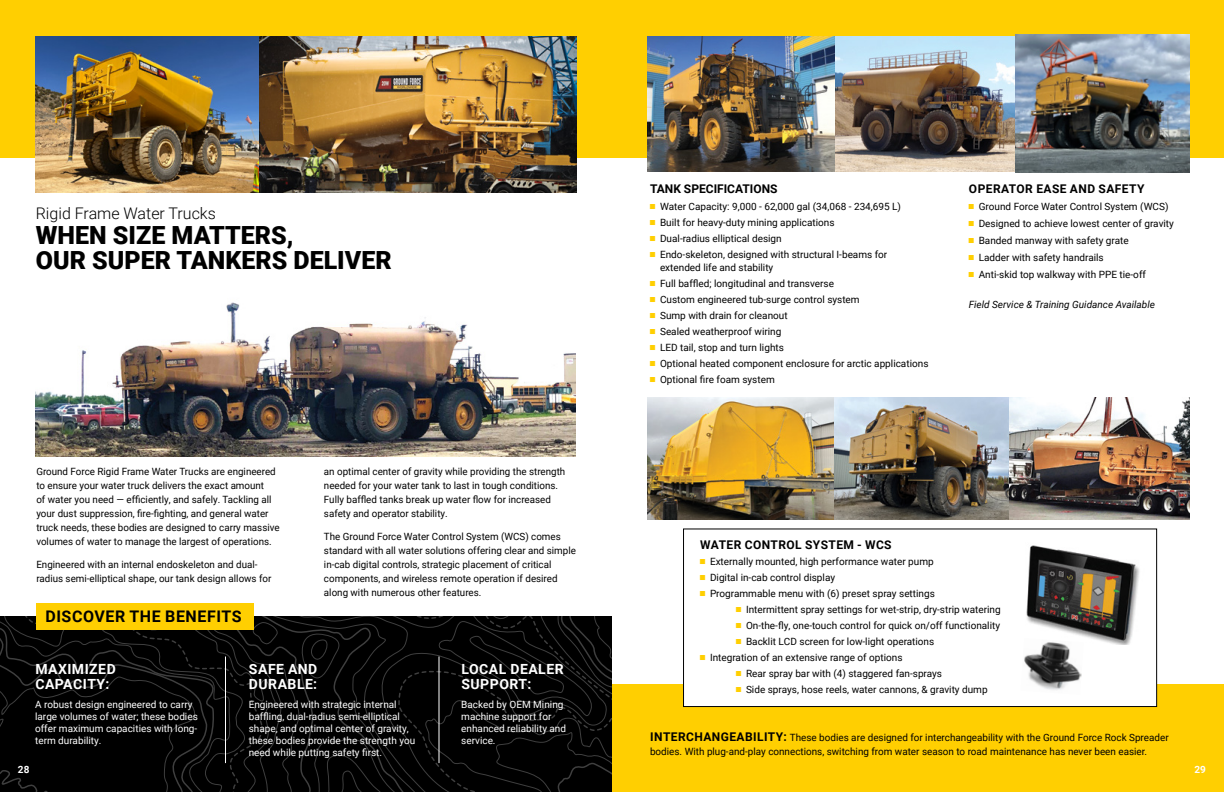
<style>
.page{position:relative;width:1224px;height:792px;background:#fff}
.page>*{position:absolute;margin:0;border:0;box-sizing:border-box;transform-origin:0 0}
.t1{font:900 25px/25px "Roboto";color:#000}
.t2{font:300 16px "Roboto";color:#000}
.t3{font:700 16px "Roboto";letter-spacing:.035em;color:#000}
.t4{font:700 14px/15px "Roboto";letter-spacing:.035em;color:#fff}
.t5{font:700 12px "Roboto";letter-spacing:.035em;color:#000}
.t6{font:700 12px "Roboto";color:#000}
.t7{font:10px/14px "Roboto";color:#000}
.t8{font:10px/12px "Roboto";color:#fff}
.t9{font:italic 10px "Roboto";color:#000}
.t10{font:700 10px "Roboto";color:#fff}
.s1{font-weight:700;font-size:12px}
</style>
<div class="page">
<div style="left:0;top:0;width:1224px;height:158px;background:#ffcf01"></div>
<svg style="left:0;top:616px;width:18px;height:176px;background:#050505"></svg>
<svg style="left:18px;top:616px;width:12px;height:176px;background:#030303"></svg>
<svg style="left:598px;top:616px;width:14px;height:176px;background:#060606"></svg>
<svg style="left:30px;top:616px;width:568px;height:176px;background:#040404"></svg>
<svg style="left:196px;top:616px;width:372px;height:176px;background:#040404"></svg>
<svg style="left:217px;top:616px;width:203px;height:176px;background:#050505"></svg>
<div style="left:36px;top:603px;width:217px;height:27px;background:#ffcf01"></div>
<img style="left:36px;top:36px;width:223px;height:156px">
<img style="left:36px;top:302px;width:540px;height:155px">
<img style="left:259px;top:36px;width:317px;height:156px">
<img style="left:648px;top:398px;width:541px;height:122px">
<div style="left:612px;top:685px;width:612px;height:107px;background:#ffcf01"></div>
<img style="left:648px;top:35px;width:541px;height:138px">
<div style="left:684px;top:529px;width:473px;height:178px;background:#fff"></div>
<div style="left:683px;top:528px;width:474px;height:179px;border:1px solid #000"></div>
<img style="left:1026px;top:545px;width:114px;height:99px">
<img style="left:1024px;top:638px;width:60px;height:52px">
<hr style="left:225px;top:656px;width:1px;height:107px;background:#fff">
<hr style="left:438px;top:656px;width:2px;height:107px;background:#fff">
<h2 class="t2" style="left:36px;top:202px;width:182px">Rigid Frame Water Trucks</h2>
<h1 class="t1" style="left:36px;top:221px;width:357px">WHEN SIZE MATTERS,<br>OUR SUPER TANKERS DELIVER</h1>
<p class="t7" style="left:36px;top:464px;width:245px">Ground Force Rigid Frame Water Trucks are engineered to ensure your water truck delivers the exact amount<br>of water you need — efficiently, and safely. Tackling all your dust suppression, fire-fighting, and general water truck needs, these bodies are designed to carry massive volumes of water to manage the largest of operations.</p>
<p class="t7" style="left:36px;top:557px;width:237px">Engineered with an internal endoskeleton and dual&shy;radius semi-elliptical shape, our tank design allows for</p>
<h2 class="t3" style="left:45px;top:605px;width:198px">DISCOVER THE BENEFITS</h2>
<p class="t7" style="left:324px;top:464px;width:243px">an optimal center of gravity while providing the strength needed for your water tank to last in tough conditions.<br>Fully baffled tanks break up water flow for increased safety and operator stability.</p>
<p class="t7" style="left:324px;top:529px;width:253px">The Ground Force Water Control System (WCS) comes standard with all water solutions offering clear and simple in-cab digital controls, strategic placement of critical components, and wireless remote operation if desired along with numerous other features.</p>
<h3 class="t4" style="left:35px;top:661px;width:82px">MAXIMIZED<br>CAPACITY:</h3>
<h3 class="t4" style="left:249px;top:661px;width:70px">SAFE AND<br>DURABLE:</h3>
<h3 class="t4" style="left:462px;top:661px;width:104px">LOCAL DEALER<br>SUPPORT:</h3>
<p class="t8" style="left:35px;top:698px;width:164px">A robust design engineered to carry large volumes of water; these bodies offer maximum capacities with long&shy;term durability.</p>
<p class="t8" style="left:249px;top:698px;width:168px">Engineered with strategic internal baffling, dual-radius semi-elliptical shape, and optimal center of gravity, these bodies provide the strength you need while putting safety first.</p>
<p class="t8" style="left:461px;top:698px;width:106px">Backed by OEM Mining machine support for enhanced reliability and service.</p>
<p class="t6" style="left:650px;top:181px;width:129px">TANK SPECIFICATIONS</p>
<p class="t7" style="left:660px;top:198px;width:243px;line-height:16px">Water Capacity: 9,000 - 62,000 gal (34,068 - 234,695 L)<br>Built for heavy-duty mining applications<br>Dual-radius elliptical design<br>Endo-skeleton, designed with structural I-beams for</p>
<p class="t7" style="left:660px;top:259px;width:270px;line-height:16px">extended life and stability<br>Full baffled; longitudinal and transverse<br>Custom engineered tub-surge control system<br>Sump with drain for cleanout<br>Sealed weatherproof wiring<br>LED tail, stop and turn lights<br>Optional heated component enclosure for arctic applications Optional fire foam system</p>
<p class="t5" style="left:969px;top:181px;width:177px">OPERATOR EASE AND SAFETY</p>
<p class="t7" style="left:979px;top:198px;width:197px;line-height:17px">Ground Force Water Control System (WCS)<br>Designed to achieve lowest center of gravity Banded manway with safety grate<br>Ladder with safety handrails<br>Anti-skid top walkway with PPE tie-off</p>
<p class="t9" style="left:969px;top:298px;width:188px">Field Service &amp; Training Guidance Available</p>
<p class="t5" style="left:700px;top:536px;width:193px">WATER CONTROL SYSTEM - WCS</p>
<p class="t7" style="left:710px;top:554px;width:225px">Externally mounted, high performance water pump</p>
<p class="t7" style="left:710px;top:570px;width:127px">Digital in-cab control display</p>
<p class="t7" style="left:710px;top:586px;width:226px">Programmable menu with (6) preset spray settings</p>
<p class="t7" style="left:746px;top:602px;width:256px">Intermittent spray settings for wet-strip, dry-strip watering</p>
<p class="t7" style="left:746px;top:618px;width:256px">On-the-fly, one-touch control for quick on/off functionality</p>
<p class="t7" style="left:746px;top:634px;width:190px">Backlit LCD screen for low-light operations</p>
<p class="t7" style="left:710px;top:650px;width:194px">Integration of an extensive range of options</p>
<p class="t7" style="left:746px;top:666px;width:198px">Rear spray bar with (4) staggered fan-sprays</p>
<p class="t7" style="left:746px;top:682px;width:243px">Side sprays, hose reels, water cannons, &amp; gravity dump</p>
<p class="t7" style="left:650px;top:730px;width:520px"><span class="s1">INTERCHANGEABILITY:</span> These bodies are designed for interchangeability with the Ground Force Rock Spreader bodies. With plug-and-play connections, switching from water season to road maintenance has never been easier.</p>
<p class="t10" style="left:18px;top:763px;width:13px">28</p>
<p class="t10" style="left:1195px;top:763px;width:13px">29</p>
</div>
